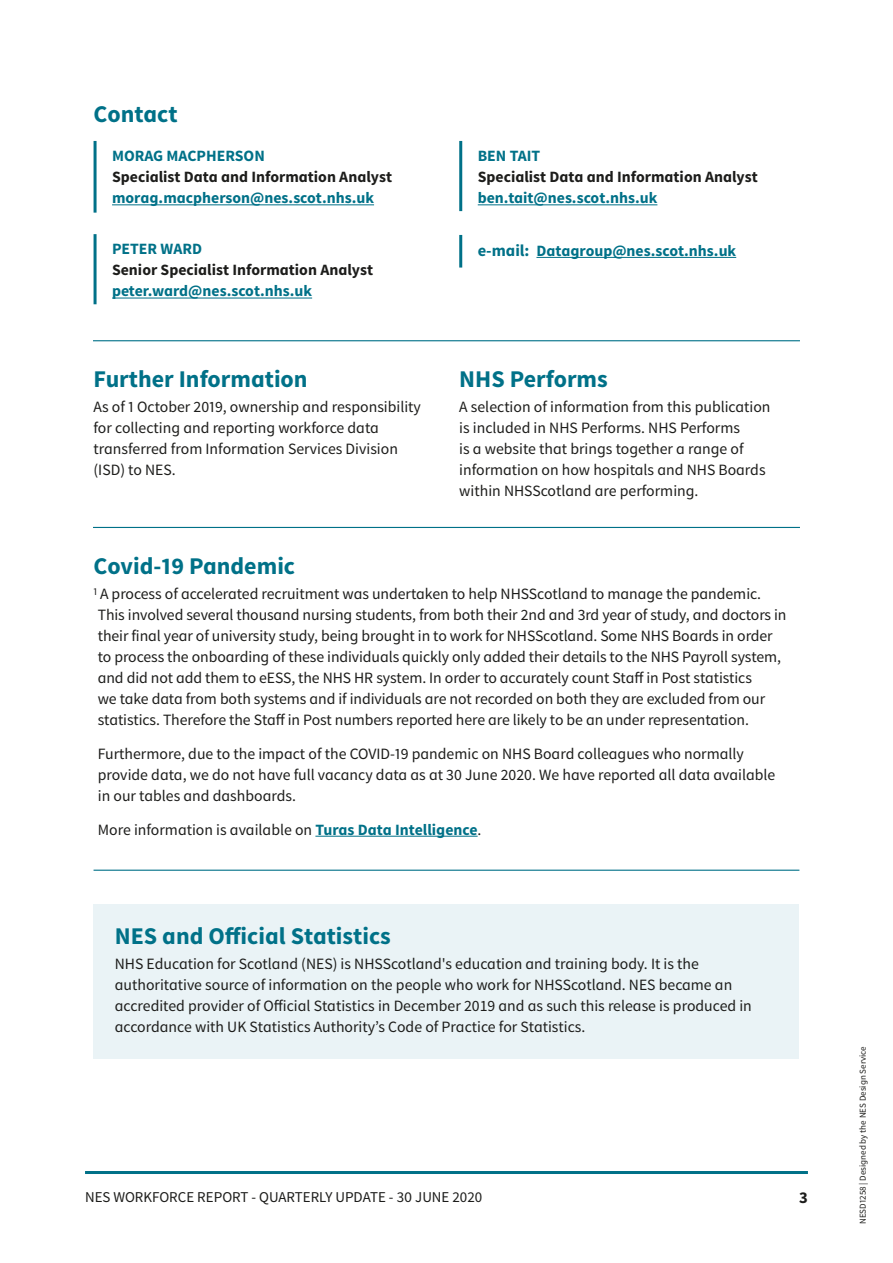
<style>
.page{position:relative;width:893px;height:1263px;background:#fff}
.page>*{position:absolute;margin:0;border:0;box-sizing:border-box;transform-origin:0 0}
.SUBHEADER{font:700 24px "Source Sans Pro";color:#007188}
.SUB_SUB_SUBHEADER{font:700 24px "Source Sans Pro";color:#007188}
.BODY_TEXT{font:700 24px "Source Sans Pro";color:#007188}
.SUBHEADER_WITH_SPACI{font:700 24px "Source Sans Pro";color:#007188}
.t1{font:700 16.5px "Source Sans Pro";color:#1d1d1b}
.BODY_TEXT-2{font:15.75px/21px "Source Sans Pro";letter-spacing:-.005em;color:#1d1d1b}
.BODY_TEXT_AND_SPACIN{font:15.75px/21px "Source Sans Pro";color:#1d1d1b}
.BODY_TEXT-3{font:700 15.75px "Source Sans Pro";color:#1d1d1b}
.BODY_TEXT-4{font:700 15.75px "Source Sans Pro";color:#007188}
.BODY_TEXT_AND_SPACIN-2{font:700 15.75px "Source Sans Pro";color:#007188}
.NAME{font:700 15.75px "Source Sans Pro";color:#007188}
.t2{font:15px "Source Sans Pro";color:#1d1d1b}
.t3{font:9px "Source Sans Pro";color:#1d1d1b}
.s1{font-size:16.5px}
.s2{font-weight:700;color:#007188}
</style>
<div class="page">
<hr style="left:85px;top:1171px;width:723px;height:3px;background:#007188">
<hr style="left:94px;top:141px;width:3px;height:72px;background:#007188">
<hr style="left:94px;top:234px;width:3px;height:70px;background:#007188">
<hr style="left:112px;top:204px;width:262px;height:1px;background:#007188">
<hr style="left:112px;top:298px;width:200px;height:1px;background:#007188">
<hr style="left:459px;top:141px;width:3px;height:70px;background:#007188">
<hr style="left:459px;top:235px;width:3px;height:33px;background:#007188">
<hr style="left:478px;top:204px;width:179px;height:1px;background:#007188">
<hr style="left:536px;top:257px;width:200px;height:1px;background:#007188">
<div style="left:94px;top:905px;width:705px;height:154px;background:#eaf3f6"></div>
<hr style="left:315px;top:836px;width:163px;height:1px;background:#007188">
<hr style="left:93px;top:527px;width:707px;height:1px;background:#007188">
<hr style="left:94px;top:870px;width:705px;height:1px;background:#007188">
<hr style="left:93px;top:340px;width:707px;height:1px;background:#007188">
<p class="SUBHEADER_WITH_SPACI" style="left:94px;top:99px;width:86px">Contact</p>
<p class="NAME" style="left:112px;top:146px;width:154px">MORAG MACPHERSON</p>
<p class="BODY_TEXT-3" style="left:112px;top:167px;width:282px">Specialist Data and Information Analyst</p>
<p class="BODY_TEXT-4" style="left:112px;top:188px;width:263px">morag.macpherson@nes.scot.nhs.uk</p>
<p class="NAME" style="left:112px;top:239px;width:92px">PETER WARD</p>
<p class="BODY_TEXT-3" style="left:112px;top:260px;width:263px">Senior Specialist Information Analyst</p>
<p class="BODY_TEXT-4" style="left:112px;top:281px;width:202px">peter.ward@nes.scot.nhs.uk</p>
<p class="SUBHEADER" style="left:94px;top:363px;width:216px">Further Information</p>
<p class="BODY_TEXT-2" style="left:94px;top:397px;width:329px">As of 1 October 2019, ownership and responsibility for collecting and reporting workforce data transferred from Information Services Division (ISD) to NES.</p>
<p class="NAME" style="left:478px;top:146px;width:64px">BEN TAIT</p>
<p class="BODY_TEXT-3" style="left:478px;top:167px;width:282px">Specialist Data and Information Analyst</p>
<p class="BODY_TEXT-4" style="left:478px;top:188px;width:181px">ben.tait@nes.scot.nhs.uk</p>
<p class="BODY_TEXT_AND_SPACIN-2" style="left:478px;top:240px;width:260px"><span class="s1">e-mail:</span> Datagroup@nes.scot.nhs.uk</p>
<p class="BODY_TEXT" style="left:459px;top:363px;width:150px">NHS Performs</p>
<p class="BODY_TEXT_AND_SPACIN" style="left:459px;top:397px;width:313px">A selection of information from this publication is included in NHS Performs. NHS Performs<br>is a website that brings together a range of information on how hospitals and NHS Boards within NHSScotland are performing.</p>
<p class="SUBHEADER" style="left:94px;top:550px;width:203px">Covid-19 Pandemic</p>
<p class="BODY_TEXT-2" style="left:94px;top:584px;width:694px"><sup>1</sup> A process of accelerated recruitment was undertaken to help NHSScotland to manage the pandemic.<br>This involved several thousand nursing students, from both their 2nd and 3rd year of study, and doctors in their final year of university study, being brought in to work for NHSScotland. Some NHS Boards in order<br>to process the onboarding of these individuals quickly only added their details to the NHS Payroll system, and did not add them to eESS, the NHS HR system. In order to accurately count Staff in Post statistics<br>we take data from both systems and if individuals are not recorded on both they are excluded from our statistics. Therefore the Staff in Post numbers reported here are likely to be an under representation.</p>
<p class="BODY_TEXT-2" style="left:98px;top:743px;width:679px">Furthermore, due to the impact of the COVID-19 pandemic on NHS Board colleagues who normally provide data, we do not have full vacancy data as at 30 June 2020. We have reported all data available in our tables and dashboards.</p>
<p class="BODY_TEXT-2" style="left:98px;top:819px;width:385px">More information is available on <span class="s2">Turas Data Intelligence</span>.</p>
<p class="SUB_SUB_SUBHEADER" style="left:115px;top:920px;width:278px">NES and Official Statistics</p>
<p class="BODY_TEXT-2" style="left:115px;top:954px;width:639px">NHS Education for Scotland (NES) is NHSScotland's education and training body. It is the authoritative source of information on the people who work for NHSScotland. NES became an accredited provider of Official Statistics in December 2019 and as such this release is produced in accordance with UK Statistics Authority’s Code of Practice for Statistics.</p>
<p class="t2" style="left:85px;top:1188px;width:399px">NES WORKFORCE REPORT - QUARTERLY UPDATE - 30 JUNE 2020</p>
<p class="t1" style="left:799px;top:1187px;width:10px">3</p>
<p class="t3" style="left:857px;top:1224px;width:179px;rotate:-90deg">NESD1258 | Designed by the NES Design Service</p>
</div>
